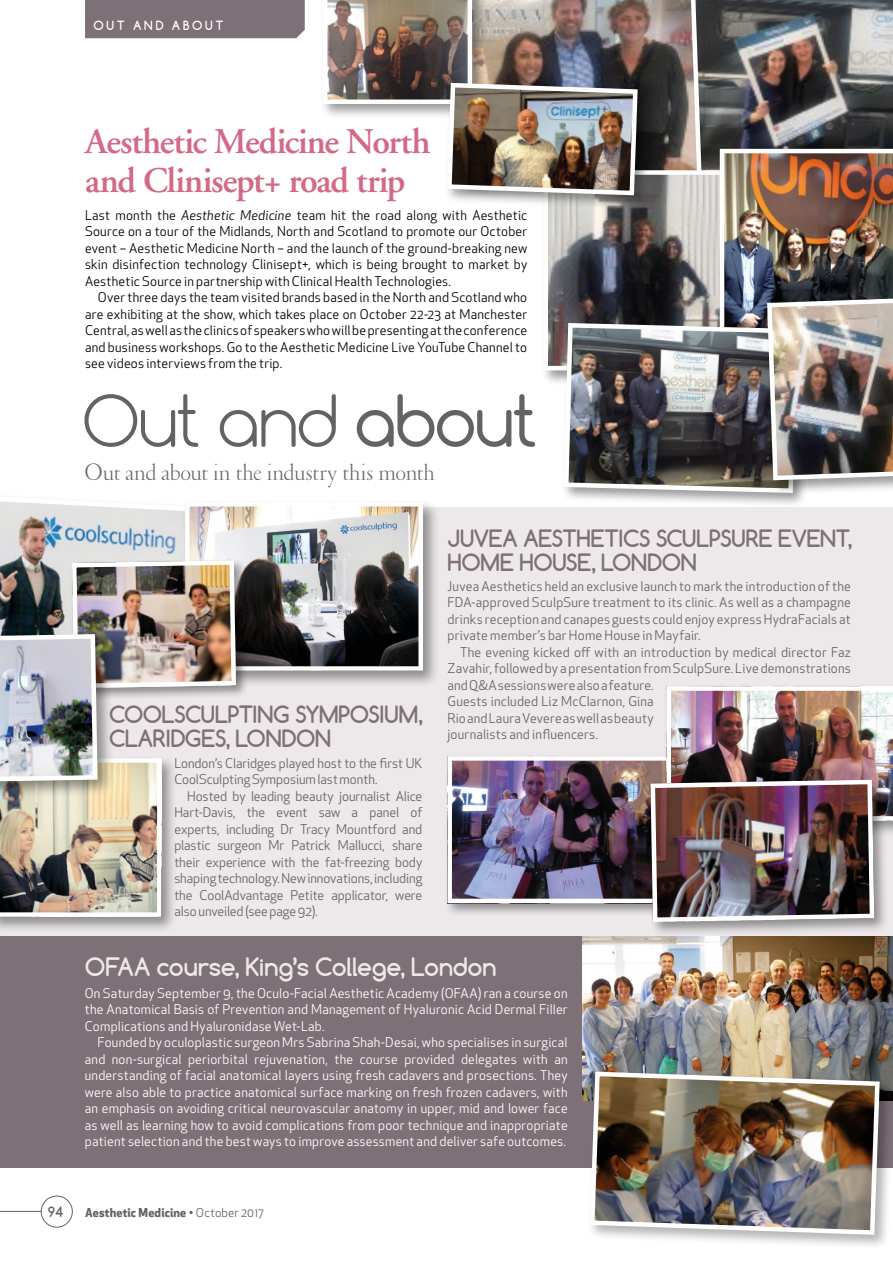
<style>
.page{position:relative;width:893px;height:1263px;background:#fff}
.page>*{position:absolute;margin:0;border:0;box-sizing:border-box;transform-origin:0 0}
.Standard_Headline{font:300 67.5px "Comfortaa";letter-spacing:-.025em;color:#646363}
.Contents_Body_8pt{font:600 36px/39px "Adobe Garamond";letter-spacing:-.03em;color:#d36987}
.Standard_Headline-2{font:300 24px "Garamond";letter-spacing:-.005em;color:#646363}
.Contents_Body_8pt-2{font:700 24px "Comfortaa";letter-spacing:-.01em;color:#ede9eb}
.Contents_Body_8pt-3{font:700 22.5px/24px "Comfortaa";letter-spacing:-.025em;color:#7e7077}
.t1{font:700 13.5px "Comfortaa";color:#646363}
.Body_Copy{font:13.2px/16.5px "Apex New";letter-spacing:.01em;color:#646363}
.Body_Copy-2{font:13.2px/16.5px "Apex New";letter-spacing:.015em;color:#fff;text-align:justify}
.Body_Copy-3{font:13.2px/16.5px "Apex New";letter-spacing:.015em;color:#000;text-align:justify}
.t2{font:700 12px "Apex New";letter-spacing:.01em;color:#646363}
.Section_Tab_LHP{font:700 12px "Comfortaa";letter-spacing:.22em;color:#fff}
.s1{font-style:italic}
.s2{font-weight:400}
</style>
<div class="page">
<div style="left:0;top:507px;width:893px;height:429px;background:#ede9eb"></div>
<div style="left:0;top:936px;width:893px;height:231px;background:#7e7077"></div>
<div style="left:41px;top:1196px;width:32px;height:31px;border:1px solid #646363;border-radius:50%"></div>
<hr style="left:0;top:1211px;width:41px;height:1px;background:#646363">
<div style="left:85px;top:0;width:220px;height:38px;background:#7e7077"></div>
<img style="left:583px;top:936px;width:310px;height:164px">
<div style="left:0;top:754px;width:177px;height:179px;background:#000;opacity:.4"></div>
<div style="left:181px;top:498px;width:258px;height:189px;background:#000;opacity:.4"></div>
<img style="left:202px;top:507px;width:216px;height:159px">
<div style="left:185px;top:502px;width:238px;height:169px;border:4px solid #fff"></div>
<div style="left:561px;top:320px;width:251px;height:188px;background:#000;opacity:.4"></div>
<img style="left:323px;top:0;width:570px;height:495px">
<div style="left:587px;top:1069px;width:306px;height:180px;background:#000;opacity:.3"></div>
<img style="left:588px;top:1069px;width:294px;height:168px">
<div style="left:70px;top:558px;width:178px;height:143px;background:#000;opacity:.4"></div>
<img style="left:202px;top:560px;width:34px;height:128px">
<div style="left:72px;top:560px;width:164px;height:128px;border:4px solid #fff;border-radius:2px"></div>
<img style="left:0;top:498px;width:202px;height:419px">
<div style="left:444px;top:753px;width:250px;height:164px;background:#000;opacity:.4"></div>
<img style="left:452px;top:761px;width:196px;height:137px">
<div style="left:447px;top:756px;width:233px;height:147px;border:4px solid #fff"></div>
<div style="left:648px;top:777px;width:241px;height:160px;background:#000;opacity:.4"></div>
<img style="left:648px;top:686px;width:245px;height:238px">
<p class="Section_Tab_LHP" style="left:94px;top:18px;width:131px">OUT AND ABOUT</p>
<p class="Contents_Body_8pt" style="left:85px;top:123px;width:347px">Aesthetic Medicine North and Clinisept+ road trip</p>
<p class="Body_Copy-3" style="left:85px;top:207px;width:444px">Last month the <span class="s1">Aesthetic Medicine</span> team hit the road along with Aesthetic Source on a tour of the Midlands, North and Scotland to promote our October event – Aesthetic Medicine North – and the launch of the ground-breaking new skin disinfection technology Clinisept+, which is being brought to market by Aesthetic Source in partnership with Clinical Health Technologies.</p>
<p class="Body_Copy-3" style="left:85px;top:289px;width:444px;text-indent:13px">Over three days the team visited brands based in the North and Scotland who are exhibiting at the show, which takes place on October 22-23 at Manchester Central, as well as the clinics of speakers who will be presenting at the conference and business workshops. Go to the Aesthetic Medicine Live YouTube Channel to see videos interviews from the trip.</p>
<p class="Standard_Headline" style="left:82px;top:378px;width:457px">Out and <span class="s2">about</span></p>
<p class="Standard_Headline-2" style="left:85px;top:459px;width:352px">Out and about in the industry this month</p>
<p class="Contents_Body_8pt-3" style="left:109px;top:702px;width:315px">COOLSCULPTING SYMPOSIUM,<br>CLARIDGES, LONDON</p>
<p class="Body_Copy" style="left:174px;top:755px;width:249px">London’s Claridges played host to the first UK<br>CoolSculpting Symposium last month.</p>
<p class="Body_Copy" style="left:174px;top:788px;width:249px;text-align:justify;text-indent:13px">Hosted by leading beauty journalist Alice Hart-Davis, the event saw a panel of experts, including Dr Tracy Mountford and plastic surgeon Mr Patrick Mallucci, share their experience with the fat-freezing body shaping technology. New innovations, including the CoolAdvantage Petite applicator, were also unveiled (see page 92).</p>
<p class="Contents_Body_8pt-3" style="left:447px;top:526px;width:406px">JUVEA AESTHETICS SCULPSURE EVENT,<br>HOME HOUSE, LONDON</p>
<p class="Body_Copy" style="left:447px;top:578px;width:405px;text-align:justify">Juvea Aesthetics held an exclusive launch to mark the introduction of the FDA-approved SculpSure treatment to its clinic. As well as a champagne drinks reception and canapes guests could enjoy express HydraFacials at private member’s bar Home House in Mayfair.</p>
<p class="Body_Copy" style="left:447px;top:644px;width:405px;text-indent:13px">The evening kicked off with an introduction by medical director Faz Zavahir, followed by a presentation from SculpSure. Live demonstrations and Q&amp;A sessions were also a feature.<br>Guests included Liz McClarnon, Gina<br>Rio and Laura Vevere as well as beauty<br>journalists and influencers.</p>
<p class="Contents_Body_8pt-2" style="left:85px;top:951px;width:413px">OFAA course, King’s College, London</p>
<p class="Body_Copy-2" style="left:85px;top:985px;width:484px">On Saturday September 9, the Oculo-Facial Aesthetic Academy (OFAA) ran a course on the Anatomical Basis of Prevention and Management of Hyaluronic Acid Dermal Filler Complications and Hyaluronidase Wet-Lab.</p>
<p class="Body_Copy-2" style="left:85px;top:1034px;width:484px;text-indent:13px">Founded by oculoplastic surgeon Mrs Sabrina Shah-Desai, who specialises in surgical and non-surgical periorbital rejuvenation, the course provided delegates with an understanding of facial anatomical layers using fresh cadavers and prosections. They were also able to practice anatomical surface marking on fresh frozen cadavers, with an emphasis on avoiding critical neurovascular anatomy in upper, mid and lower face as well as learning how to avoid complications from poor technique and inappropriate patient selection and the best ways to improve assessment and deliver safe outcomes.</p>
<p class="t1" style="left:48px;top:1203px;width:17px">94</p>
<p class="t2" style="left:85px;top:1203px;width:180px">Aesthetic Medicine • <span class="s2">October 2017</span></p>
</div>
